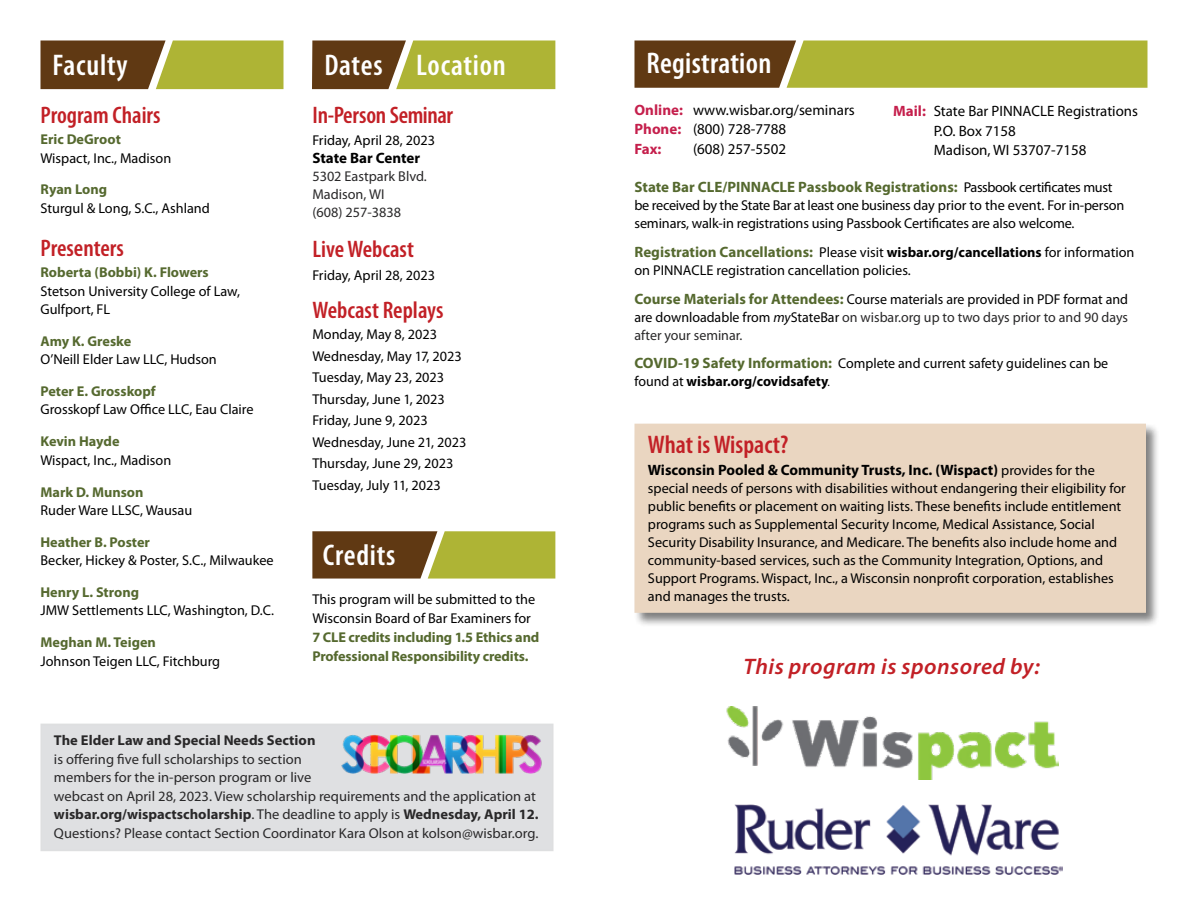
<style>
.page{position:relative;width:1188px;height:918px;background:#fff}
.page>*{position:absolute;margin:0;border:0;box-sizing:border-box;transform-origin:0 0}
.t1{font:600 condensed 30px "Myriad Pro";letter-spacing:.02em;color:#fff}
.t2{font:600 condensed 25.5px "Myriad Pro";color:#c22026}
.t3{font:600 condensed 24px "Myriad Pro";color:#c22026}
.t4{font:600 condensed 24px "Myriad Pro";letter-spacing:-.02em;color:#c22026}
.t5{font:italic 600 22.5px "Myriad Pro";letter-spacing:.02em;color:#c22026}
.t6{font:700 15px "Myriad Pro";color:#55692f}
.t7{font:15px/19.5px "Myriad Pro";color:#000}
.t8{font:700 15px "Myriad Pro";color:#000}
.t9{font:14.25px/18px "Myriad Pro";color:#000}
.t10{font:14.25px/18.6px "Myriad Pro";color:#292829}
.t11{font:700 14.25px/18.8px "Myriad Pro";letter-spacing:-.005em;color:#55692f}
.t12{font:700 14.25px "Myriad Pro";color:#292829}
.s1{font-weight:700}
.s2{font-weight:700;color:#c51f4c}
.s3{font-weight:400;font-size:14.25px;color:#000}
.s4{font-size:14.25px;color:#000}
.s5{font-weight:700;font-size:15px;color:#55692f}
.s6{color:#000}
.s7{font-style:italic;color:#000}
.s8{font-size:12px}
.s9{font-weight:400;font-size:14.25px}
</style>
<div class="page">
<svg style="left:312px;top:531px;width:243px;height:48px;background:#8c7d2e"></svg>
<svg style="left:312px;top:40px;width:243px;height:49px;background:#968c31"></svg>
<svg style="left:41px;top:40px;width:243px;height:49px;background:#8c7d2d"></svg>
<div style="left:40px;top:724px;width:514px;height:127px;background:#dfe0e2"></div>
<img style="left:341px;top:735px;width:201px;height:38px">
<div style="left:634px;top:423px;width:526px;height:204px;background:#000;opacity:.5"></div>
<div style="left:634px;top:424px;width:512px;height:189px;background:#ead6c1;border:2px solid #ead6c1"></div>
<svg style="left:634px;top:40px;width:513px;height:48px;background:#999231"></svg>
<img style="left:726px;top:706px;width:332px;height:73px">
<img style="left:734px;top:805px;width:329px;height:70px">
<h1 class="t1" style="left:52px;top:46px;width:77px">Faculty</h1>
<h3 class="t3" style="left:40px;top:101px;width:122px">Program Chairs</h3>
<p class="t11" style="left:40px;top:130px;width:82px">Eric DeGroot</p>
<p class="t9" style="left:40px;top:149px;width:132px">Wispact, Inc., Madison</p>
<p class="t11" style="left:40px;top:180px;width:68px">Ryan Long</p>
<p class="t9" style="left:40px;top:199px;width:171px">Sturgul &amp; Long, S.C., Ashland</p>
<h3 class="t3" style="left:40px;top:234px;width:85px">Presenters</h3>
<p class="t11" style="left:40px;top:263px;width:170px">Roberta (Bobbi) K. Flowers</p>
<p class="t9" style="left:40px;top:281px;width:201px">Stetson University College of Law,<br>Gulfport, FL</p>
<p class="t11" style="left:40px;top:331px;width:92px">Amy K. Greske</p>
<p class="t9" style="left:40px;top:350px;width:178px">O’Neill Elder Law LLC, Hudson</p>
<p class="t11" style="left:40px;top:381px;width:117px">Peter E. Grosskopf</p>
<p class="t9" style="left:40px;top:400px;width:215px">Grosskopf Law Office LLC, Eau Claire</p>
<p class="t11" style="left:40px;top:432px;width:81px">Kevin Hayde</p>
<p class="t9" style="left:40px;top:451px;width:132px">Wispact, Inc., Madison</p>
<p class="t11" style="left:40px;top:482px;width:104px">Mark D. Munson</p>
<p class="t9" style="left:40px;top:501px;width:153px">Ruder Ware LLSC, Wausau</p>
<p class="t11" style="left:40px;top:532px;width:111px">Heather B. Poster</p>
<p class="t9" style="left:40px;top:551px;width:235px">Becker, Hickey &amp; Poster, S.C., Milwaukee</p>
<p class="t11" style="left:40px;top:582px;width:100px">Henry L. Strong</p>
<p class="t9" style="left:40px;top:601px;width:235px">JMW Settlements LLC, Washington, D.C.</p>
<p class="t11" style="left:40px;top:633px;width:117px">Meghan M. Teigen</p>
<p class="t9" style="left:40px;top:652px;width:181px">Johnson Teigen LLC, Fitchburg</p>
<h1 class="t1" style="left:324px;top:46px;width:183px">Dates Location</h1>
<h3 class="t4" style="left:312px;top:100px;width:142px">In-Person Seminar</h3>
<p class="t9" style="left:312px;top:131px;width:124px">Friday, April 28, 2023</p>
<p class="t8" style="left:312px;top:148px;width:109px">State Bar Center</p>
<p class="t10" style="left:312px;top:167px;width:116px;line-height:18px">5302 Eastpark Blvd.<br>Madison, WI<br>(608) 257-3838</p>
<h3 class="t3" style="left:312px;top:235px;width:103px">Live Webcast</h3>
<p class="t9" style="left:312px;top:266px;width:124px">Friday, April 28, 2023</p>
<h3 class="t3" style="left:312px;top:295px;width:133px">Webcast Replays</h3>
<p class="t9" style="left:312px;top:323px;width:155px;line-height:21.5px">Monday, May 8, 2023<br>Wednesday, May 17, 2023<br>Tuesday, May 23, 2023<br>Thursday, June 1, 2023<br>Friday, June 9, 2023<br>Wednesday, June 21, 2023<br>Thursday, June 29, 2023<br>Tuesday, July 11, 2023</p>
<h1 class="t1" style="left:323px;top:537px;width:74px">Credits</h1>
<p class="t9" style="left:312px;top:590px;width:224px;line-height:18.8px">This program will be submitted to the<br>Wisconsin Board of Bar Examiners for</p>
<p class="t11" style="left:312px;top:627px;width:228px">7 CLE credits including 1.5 Ethics and<br>Professional Responsibility credits.</p>
<p class="t12" style="left:54px;top:731px;width:263px">The Elder Law and Special Needs Section</p>
<p class="t10" style="left:54px;top:750px;width:486px">is offering five full scholarships to section<br>members for the in-person program or live<br>webcast on April 28, 2023. View scholarship requirements and the application at <span class="s1">wisbar.org/wispactscholarship</span>. The deadline to apply is <span class="s1">Wednesday, April 12.<br></span>Questions? Please contact Section Coordinator Kara Olson at kolson@wisbar.org.</p>
<h1 class="t1" style="left:646px;top:45px;width:126px">Registration</h1>
<p class="t7" style="left:634px;top:100px;width:222px"><span class="s2">Online:</span> www.wisbar.org/seminars<br><span class="s2">Phone:</span> (800) 728-7788<br><span class="s2">Fax:</span></p>
<p class="t7" style="left:934px;top:101px;width:206px;text-indent:-41px"><span class="s2">Mail:</span> State Bar PINNACLE Registrations<br>P.O. Box 7158<br>Madison, WI 53707-7158</p>
<p class="t7" style="left:693px;top:139px;width:95px">(608) 257-5502</p>
<p class="t6" style="left:634px;top:177px;width:480px">State Bar CLE/PINNACLE Passbook Registrations: <span class="s3">Passbook certificates must</span></p>
<p class="t9" style="left:635px;top:196px;width:492px">be received by the State Bar at least one business day prior to the event. For in-person seminars, walk-in registrations using Passbook Certificates are also welcome.</p>
<p class="t6" style="left:634px;top:242px;width:502px">Registration Cancellations: <span class="s3">Please visit</span> <span class="s4">wisbar.org/cancellations</span> <span class="s3">for information</span></p>
<p class="t9" style="left:634px;top:255px;width:495px;line-height:28.8px">on PINNACLE registration cancellation policies.<br><span class="s5">Course Materials for Attendees:</span> Course materials are provided in PDF format and</p>
<p class="t10" style="left:635px;top:308px;width:495px;line-height:18px"><span class="s6">are downloadable from</span> <span class="s7">my</span><span class="s6">StateBar</span> on wisbar.org up to two days prior to and 90 days after your seminar.</p>
<p class="t9" style="left:634px;top:354px;width:475px"><span class="s5">COVID-19 Safety Information:</span> Complete and current safety guidelines can be found at <span class="s1">wisbar.org/covidsafety</span><span class="s8">.</span></p>
<h2 class="t2" style="left:648px;top:429px;width:142px">What is Wispact?</h2>
<p class="t8" style="left:648px;top:460px;width:448px">Wisconsin Pooled &amp; Community Trusts, Inc. (Wispact) <span class="s9">provides for the</span></p>
<p class="t9" style="left:648px;top:479px;width:479px">special needs of persons with disabilities without endangering their eligibility for public benefits or placement on waiting lists. These benefits include entitlement programs such as Supplemental Security Income, Medical Assistance, Social Security Disability Insurance, and Medicare. The benefits also include home and community-based services, such as the Community Integration, Options, and Support Programs. Wispact, Inc., a Wisconsin nonprofit corporation, establishes and manages the trusts.</p>
<h3 class="t5" style="left:743px;top:652px;width:298px">This program is sponsored by:</h3>
</div>
